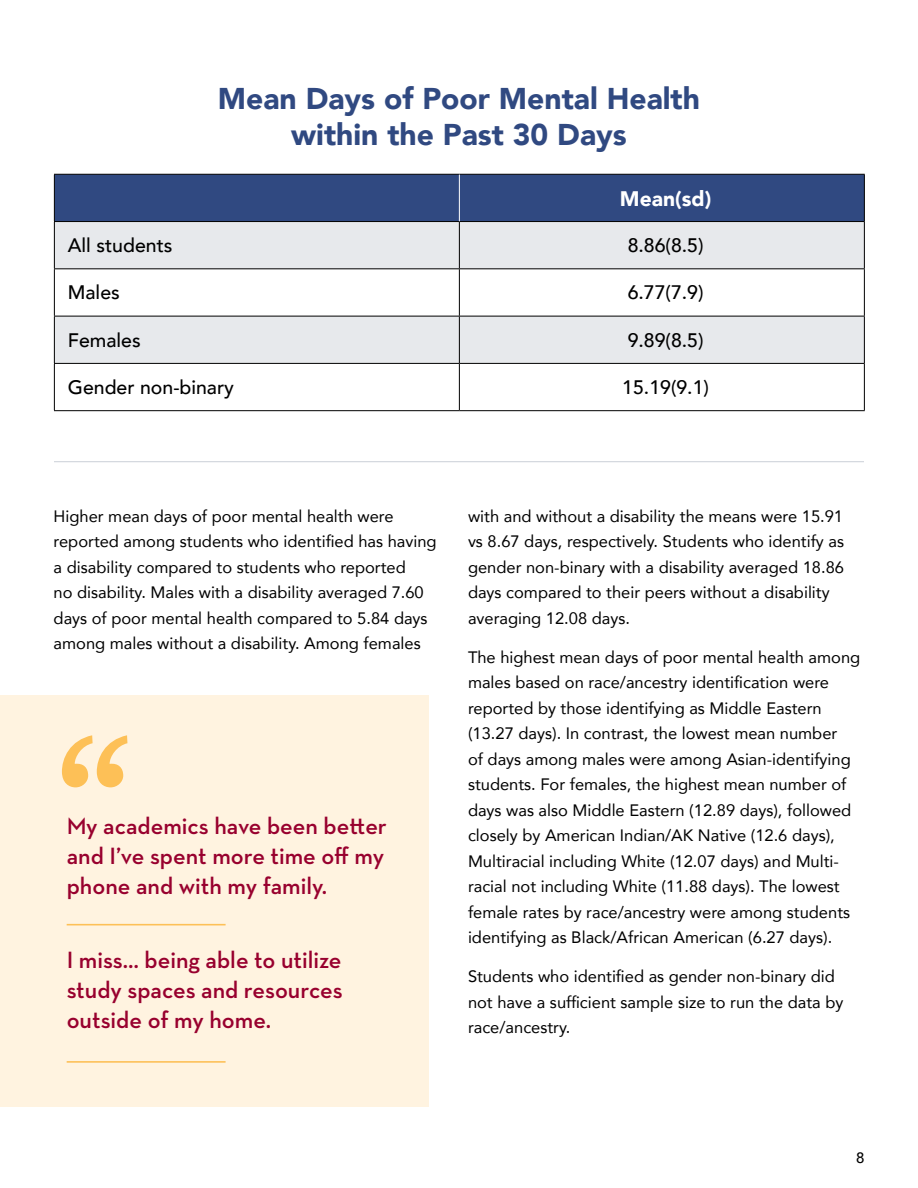
<style>
.page{position:relative;width:918px;height:1188px;background:#fff}
.page>*{position:absolute;margin:0;border:0;box-sizing:border-box;transform-origin:0 0}
.t1{font:210px "Marcia";color:#fdc057}
.t2{font:900 30px/36px "Avenir";color:#304981;text-align:center}
.t3{font:600 24px/30px "Neutraface Text";color:#98002e;text-align:justify}
.t4{font:900 21px "Avenir";color:#fff}
.t5{font:500 19.5px "Avenir";color:#000}
.t6{font:16.5px/25.5px "Avenir";color:#000}
.t7{font:500 15px "Avenir";color:#000}
</style>
<div class="page">
<div style="left:55px;top:175px;width:809px;height:46px;background:#304981"></div>
<svg style="left:55px;top:222px;width:809px;height:141px;fill:#e7e9ec"></svg>
<hr style="left:54px;top:174px;width:405px;height:1px;background:#000">
<hr style="left:54px;top:175px;width:1px;height:46px;background:#000">
<hr style="left:459px;top:174px;width:406px;height:1px;background:#000">
<hr style="left:864px;top:175px;width:1px;height:46px;background:#000">
<hr style="left:54px;top:221px;width:405px;height:1px;background:#000">
<hr style="left:54px;top:222px;width:1px;height:46px;background:#000">
<hr style="left:459px;top:221px;width:406px;height:1px;background:#000">
<hr style="left:459px;top:222px;width:1px;height:46px;background:#000">
<hr style="left:864px;top:222px;width:1px;height:46px;background:#000">
<hr style="left:54px;top:268px;width:405px;height:1px;background:#000">
<hr style="left:54px;top:269px;width:1px;height:47px;background:#000">
<hr style="left:459px;top:268px;width:406px;height:1px;background:#000">
<hr style="left:459px;top:269px;width:1px;height:47px;background:#000">
<hr style="left:864px;top:269px;width:1px;height:47px;background:#000">
<hr style="left:54px;top:316px;width:405px;height:1px;background:#000">
<hr style="left:54px;top:316px;width:1px;height:47px;background:#000">
<hr style="left:459px;top:316px;width:406px;height:1px;background:#000">
<hr style="left:459px;top:316px;width:1px;height:47px;background:#000">
<hr style="left:864px;top:316px;width:1px;height:47px;background:#000">
<hr style="left:54px;top:363px;width:405px;height:1px;background:#000">
<hr style="left:54px;top:364px;width:1px;height:46px;background:#000">
<hr style="left:459px;top:363px;width:406px;height:1px;background:#000">
<hr style="left:459px;top:364px;width:1px;height:46px;background:#000">
<hr style="left:864px;top:364px;width:1px;height:46px;background:#000">
<hr style="left:54px;top:410px;width:405px;height:1px;background:#000">
<hr style="left:459px;top:410px;width:406px;height:1px;background:#000">
<hr style="left:459px;top:175px;width:1px;height:46px;background:#fff">
<div style="left:0;top:695px;width:429px;height:412px;background:#fff3e0"></div>
<hr style="left:67px;top:924px;width:159px;height:1px;background:#fdc057">
<hr style="left:67px;top:1061px;width:159px;height:2px;background:#fdc057">
<hr style="left:54px;top:461px;width:810px;height:1px;background:#cad0d7">
<h2 class="t2" style="left:218px;top:80px;width:484px">Mean Days of Poor Mental Health within the Past 30 Days</h2>
<p class="t4" style="left:620px;top:180px;width:93px">Mean(sd)</p>
<p class="t5" style="left:68px;top:228px;width:106px">All students</p>
<p class="t5" style="left:628px;top:228px;width:77px">8.86(8.5)</p>
<p class="t5" style="left:68px;top:276px;width:53px">Males</p>
<p class="t5" style="left:628px;top:276px;width:77px">6.77(7.9)</p>
<p class="t5" style="left:68px;top:323px;width:74px">Females</p>
<p class="t5" style="left:628px;top:323px;width:77px">9.89(8.5)</p>
<p class="t5" style="left:68px;top:370px;width:168px">Gender non-binary</p>
<p class="t5" style="left:622px;top:370px;width:88px">15.19(9.1)</p>
<p class="t6" style="left:54px;top:503px;width:385px">Higher mean days of poor mental health were reported among students who identified has having a disability compared to students who reported<br>no disability. Males with a disability averaged 7.60 days of poor mental health compared to 5.84 days among males without a disability. Among females</p>
<p class="t6" style="left:468px;top:503px;width:378px">with and without a disability the means were 15.91 vs 8.67 days, respectively. Students who identify as gender non-binary with a disability averaged 18.86 days compared to their peers without a disability averaging 12.08 days.</p>
<p class="t6" style="left:468px;top:644px;width:394px">The highest mean days of poor mental health among males based on race/ancestry identification were reported by those identifying as Middle Eastern (13.27 days). In contrast, the lowest mean number<br>of days among males were among Asian-identifying students. For females, the highest mean number of days was also Middle Eastern (12.89 days), followed closely by American Indian/AK Native (12.6 days), Multiracial including White (12.07 days) and Multi&shy;racial not including White (11.88 days). The lowest female rates by race/ancestry were among students identifying as Black/African American (6.27 days).</p>
<p class="t6" style="left:468px;top:963px;width:377px">Students who identified as gender non-binary did not have a sufficient sample size to run the data by race/ancestry.</p>
<h1 class="t1" style="left:46px;top:688px;width:95px">“</h1>
<h3 class="t3" style="left:67px;top:811px;width:322px">My academics have been better and I’ve spent more time off my phone and with my family.</h3>
<h3 class="t3" style="left:67px;top:945px;width:278px">I miss… being able to utilize study spaces and resources outside of my home.</h3>
<p class="t7" style="left:856px;top:1145px;width:10px">8</p>
</div>
